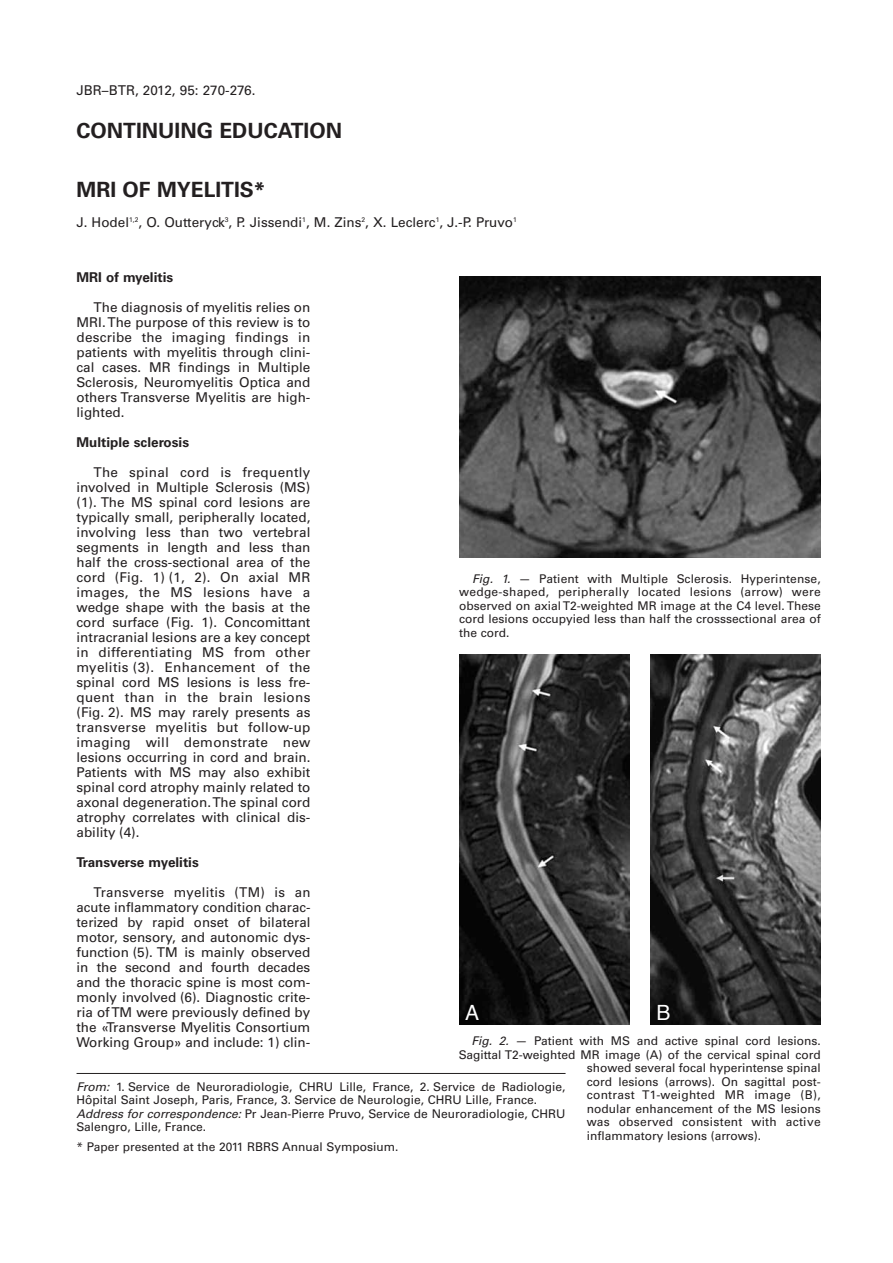
<style>
.page{position:relative;width:893px;height:1263px;background:#fff}
.page>*{position:absolute;margin:0;border:0;box-sizing:border-box;transform-origin:0 0}
.t1{font:700 21px "Univers";color:#231f20}
.t2{font:21px "Helvetica";color:#fff}
.t3{font:13.5px/15px "Univers";color:#231f20;text-align:justify}
.t4{font:700 13.5px "Univers";color:#231f20}
.t5{font:12px/13.5px "Univers";color:#231f20;text-align:justify}
.t6{font:12px "Univers";letter-spacing:.02em;color:#231f20}
.s1{font-style:italic}
</style>
<div class="page">
<img style="left:459px;top:276px;width:362px;height:281px">
<img style="left:459px;top:655px;width:170px;height:370px">
<img style="left:651px;top:655px;width:170px;height:370px">
<hr style="left:77px;top:1073px;width:489px;height:1px;background:#231f20">
<p class="t3" style="left:76px;top:84px;width:180px">JBR–BTR, 2012, 95: 270-276.</p>
<h1 class="t1" style="left:77px;top:123px;width:267px">CONTINUING EDUCATION</h1>
<h1 class="t1" style="left:77px;top:181px;width:191px">MRI OF MYELITIS*</h1>
<p class="t3" style="left:77px;top:215px;width:442px">J. Hodel<sup>1,2</sup>, O. Outteryck<sup>3</sup>, P. Jissendi<sup>1</sup>, M. Zins<sup>2</sup>, X. Leclerc<sup>1</sup>, J.-P. Pruvo<sup>1</sup></p>
<p class="t4" style="left:77px;top:272px;width:98px">MRI of myelitis</p>
<p class="t3" style="left:77px;top:301px;width:235px;text-indent:17px">The diagnosis of myelitis relies on MRI.The purpose of this review is to describe the imaging findings in patients with myelitis through clini&shy;cal cases. MR findings in Multiple Sclerosis, Neuromyelitis Optica and others Transverse Myelitis are high&shy;lighted.</p>
<p class="t4" style="left:77px;top:437px;width:114px">Multiple sclerosis</p>
<p class="t3" style="left:77px;top:466px;width:235px;text-indent:17px">The spinal cord is frequently involved in Multiple Sclerosis (MS) (1). The MS spinal cord lesions are typically small, peripherally located, involving less than two vertebral segments in length and less than half the cross-sectional area of the cord (Fig. 1) (1, 2). On axial MR images, the MS lesions have a wedge shape with the basis at the cord surface (Fig. 1). Concomittant intracranial lesions are a key concept in differentiating MS from other myelitis (3). Enhancement of the spinal cord MS lesions is less fre&shy;quent than in the brain lesions (Fig. 2). MS may rarely presents as transverse myelitis but follow-up imaging will demonstrate new lesions occurring in cord and brain.<br>Patients with MS may also exhibit spinal cord atrophy mainly related to axonal degeneration.The spinal cord atrophy correlates with clinical dis&shy;ability (4).</p>
<p class="t4" style="left:77px;top:857px;width:124px">Transverse myelitis</p>
<p class="t3" style="left:76px;top:886px;width:235px;text-indent:17px">Transverse myelitis (TM) is an acute inflammatory condition charac&shy;terized by rapid onset of bilateral motor, sensory, and autonomic dys&shy;function (5). TM is mainly observed in the second and fourth decades and the thoracic spine is most com&shy;monly involved (6). Diagnostic crite&shy;ria ofTM were previously defined by the «Transverse Myelitis Consortium Working Group» and include: 1) clin-</p>
<p class="t5" style="left:459px;top:573px;width:363px;text-indent:13px"><span class="s1">Fig. 1.</span> — Patient with Multiple Sclerosis. Hyperintense, wedge-shaped, peripherally located lesions (arrow) were observed on axialT2-weighted MR image at the C4 level.These cord lesions occupyied less than half the crosssectional area of the cord.</p>
<h1 class="t2" style="left:465px;top:1003px;width:16px">A</h1>
<h1 class="t2" style="left:656px;top:1003px;width:16px">B</h1>
<p class="t5" style="left:472px;top:1035px;width:351px"><span class="s1">Fig. 2.</span> — Patient with MS and active spinal cord lesions.</p>
<p class="t5" style="left:459px;top:1049px;width:363px">Sagittal T2-weighted MR image (A) of the cervical spinal cord</p>
<p class="t5" style="left:587px;top:1062px;width:235px">showed several focal hyperintense spinal</p>
<p class="t5" style="left:587px;top:1076px;width:235px">cord lesions (arrows). On sagittal post-</p>
<p class="t6" style="left:587px;top:1090px;width:235px">contrast T1-weighted MR image (B),</p>
<p class="t5" style="left:587px;top:1103px;width:235px">nodular enhancement of the MS lesions</p>
<p class="t6" style="left:587px;top:1117px;width:235px">was observed consistent with active</p>
<p class="t5" style="left:587px;top:1130px;width:176px">inflammatory lesions (arrows).</p>
<p class="t5" style="left:76px;top:1081px;width:491px;text-align:left"><span class="s1">From:</span> 1. Service de Neuroradiologie, CHRU Lille, France, 2. Service de Radiologie, Hôpital Saint Joseph, Paris, France, 3. Service de Neurologie, CHRU Lille, France.<br><span class="s1">Address for correspondence:</span> Pr Jean-Pierre Pruvo, Service de Neuroradiologie, CHRU Salengro, Lille, France.</p>
<p class="t5" style="left:76px;top:1141px;width:323px">* Paper presented at the 2011 RBRS Annual Symposium.</p>
</div>
